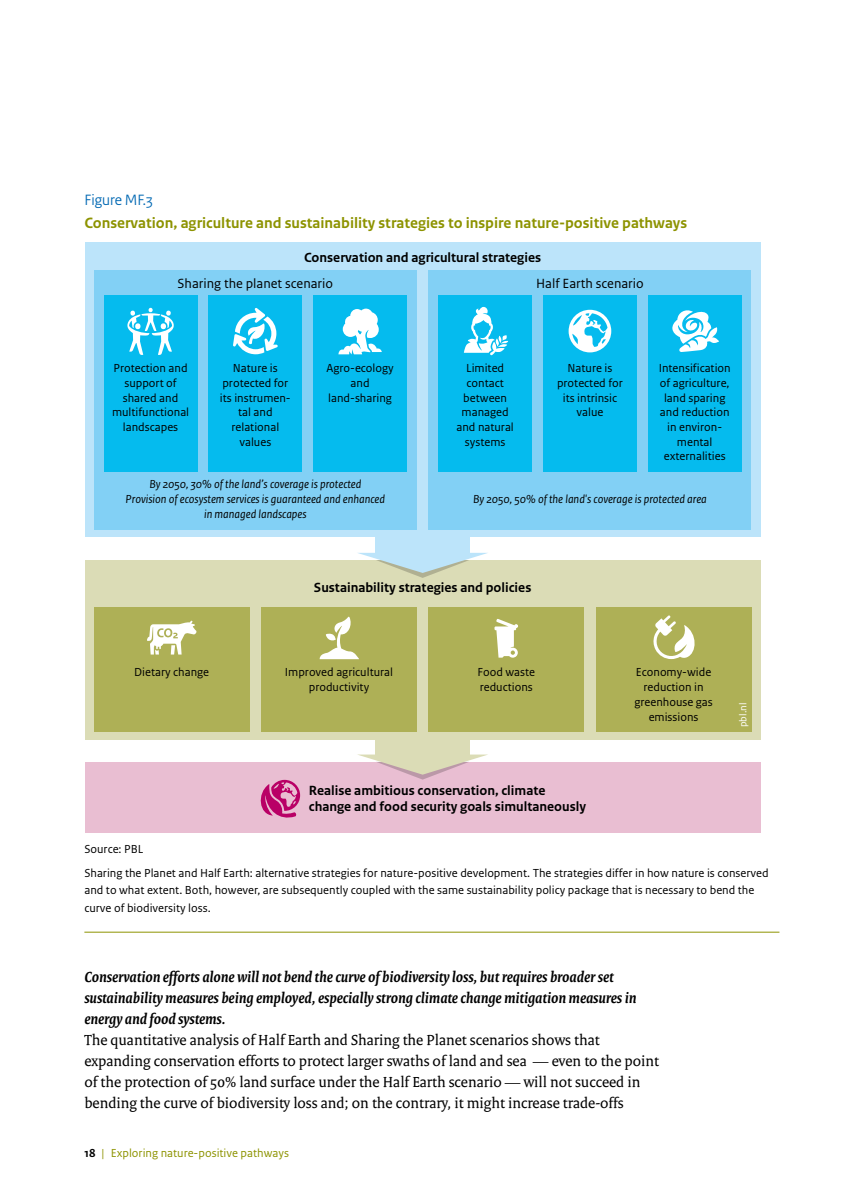
<style>
.page{position:relative;width:844px;height:1191px;background:#fff}
.page>*{position:absolute;margin:0;border:0;box-sizing:border-box;transform-origin:0 0}
.P_Broodtekst_Serif{font:15.75px/21px "Rijksoverheid Serif";color:#000}
.P_PBL_Tussenkop_curs{font:italic 700 15.75px/21px "Rijksoverheid Serif";color:#000}
.t1{font:15.75px "Rijksoverheid Sans Text Bold 3";color:#8d9300}
._07_PBL_Tabel_Figuur{font:15.75px "Rijksoverheid Sans Heading";color:#0068b3}
.t2{font:14px/16.8px "Rijksoverheid Sans Text Bold 3";color:#000}
.t3{font:14px "Rijksoverheid Sans Text Regular 3";color:#000}
.t4{font:12.25px/14.7px "Rijksoverheid Sans Text Regular 3";color:#000;text-align:center}
.P_Fotobijschrift{font:12.25px/17.5px "Rijksoverheid Sans Text";color:#000}
.t5{font:italic 12.25px/14.7px "Rijksoverheid Sans Text";color:#000;text-align:center}
.t6{font:12.25px "Rijksoverheid Sans Text";color:#8d9300}
.t7{font:10.5px "Rijksoverheid Sans Text Regular 3";color:#fff}
.s1{font-weight:700;color:#000}
</style>
<div class="page">
<hr style="left:84px;top:931px;width:695px;height:1px;background:#8d9300">
<div style="left:85px;top:242px;width:675px;height:295px;background:#bce4fa"></div>
<div style="left:85px;top:560px;width:675px;height:179px;background:#dbdcb6"></div>
<div style="left:94px;top:270px;width:322px;height:259px;background:#82d0f5"></div>
<div style="left:104px;top:296px;width:93px;height:176px;background:#05bbee"></div>
<div style="left:209px;top:296px;width:93px;height:176px;background:#05bbee"></div>
<div style="left:313px;top:296px;width:93px;height:176px;background:#05bbee"></div>
<div style="left:428px;top:270px;width:323px;height:259px;background:#82d0f5"></div>
<svg style="left:233px;top:308px;width:45px;height:46px"></svg>
<svg style="left:127px;top:308px;width:47px;height:47px"></svg>
<div style="left:438px;top:296px;width:93px;height:176px;background:#05bbee"></div>
<div style="left:543px;top:296px;width:93px;height:176px;background:#05bbee"></div>
<div style="left:648px;top:296px;width:93px;height:176px;background:#05bbee"></div>
<svg style="left:463px;top:307px;width:45px;height:48px"></svg>
<svg style="left:568px;top:310px;width:43px;height:42px"></svg>
<svg style="left:672px;top:310px;width:47px;height:42px"></svg>
<svg style="left:338px;top:309px;width:43px;height:45px"></svg>
<div style="left:375px;top:537px;width:94px;height:16px;background:#bce4fa"></div>
<div style="left:94px;top:607px;width:155px;height:125px;background:#aeb056"></div>
<div style="left:261px;top:607px;width:155px;height:125px;background:#aeb056"></div>
<div style="left:428px;top:607px;width:156px;height:125px;background:#aeb056"></div>
<div style="left:595px;top:607px;width:156px;height:125px;background:#aeb056"></div>
<svg style="left:358px;top:553px;width:129px;height:25px"></svg>
<div style="left:85px;top:762px;width:675px;height:70px;background:#e9bed2"></div>
<div style="left:375px;top:739px;width:94px;height:15px;background:#dbdcb6"></div>
<svg style="left:357px;top:754px;width:131px;height:25px"></svg>
<svg style="left:147px;top:620px;width:50px;height:34px"></svg>
<svg style="left:494px;top:619px;width:24px;height:38px"></svg>
<svg style="left:653px;top:615px;width:42px;height:44px"></svg>
<svg style="left:319px;top:616px;width:40px;height:43px"></svg>
<svg style="left:260px;top:780px;width:40px;height:38px"></svg>
<p class="_07_PBL_Tabel_Figuur" style="left:84px;top:190px;width:70px">Figure MF.3</p>
<p class="t1" style="left:84px;top:214px;width:604px">Conservation, agriculture and sustainability strategies to inspire nature-positive pathways</p>
<p class="t2" style="left:304px;top:249px;width:238px">Conservation and agricultural strategies</p>
<p class="t3" style="left:177px;top:275px;width:157px">Sharing the planet scenario</p>
<p class="t3" style="left:536px;top:275px;width:109px">Half Earth scenario</p>
<p class="t4" style="left:112px;top:361px;width:79px">Protection and support of shared and multifunctional landscapes</p>
<p class="t4" style="left:557px;top:361px;width:67px">Nature is protected for its intrinsic value</p>
<p class="t4" style="left:658px;top:361px;width:73px">Intensification of agriculture, land sparing and reduction in environ&shy;mental externalities</p>
<p class="t5" style="left:473px;top:492px;width:235px">By 2050, 50% of the land's coverage is protected area</p>
<p class="t4" style="left:326px;top:361px;width:69px">Agro-ecology and land-sharing</p>
<p class="t4" style="left:456px;top:361px;width:59px">Limited contact between managed and natural systems</p>
<p class="t4" style="left:220px;top:361px;width:72px">Nature is protected for its instrumen&shy;tal and relational values</p>
<p class="t5" style="left:126px;top:477px;width:261px">By 2050, 30% of the land’s coverage is protected<br>Provision of ecosystem services is guaranteed and enhanced in managed landscapes</p>
<p class="t2" style="left:314px;top:579px;width:219px">Sustainability strategies and policies</p>
<p class="t4" style="left:134px;top:665px;width:76px">Dietary change</p>
<p class="t4" style="left:285px;top:665px;width:110px">Improved agricultural productivity</p>
<p class="t4" style="left:477px;top:665px;width:59px;text-align:left">Food waste reductions</p>
<p class="t4" style="left:634px;top:665px;width:80px">Economy-wide reduction in greenhouse gas emissions</p>
<p class="t4" style="left:84px;top:842px;width:60px">Source: PBL</p>
<p class="t2" style="left:309px;top:782px;width:279px">Realise ambitious conservation, climate change and food security goals simultaneously</p>
<p class="t7" style="left:736px;top:727px;width:26px;rotate:-90deg">pbl.nl</p>
<p class="P_Fotobijschrift" style="left:84px;top:864px;width:685px">Sharing the Planet and Half Earth: alternative strategies for nature-positive development. The strategies differ in how nature is conserved and to what extent. Both, however, are subsequently coupled with the same sustainability policy package that is necessary to bend the curve of biodiversity loss.</p>
<p class="P_PBL_Tussenkop_curs" style="left:84px;top:966px;width:553px">Conservation efforts alone will not bend the curve of biodiversity loss, but requires broader set sustainability measures being employed, especially strong climate change mitigation measures in energy and food systems.</p>
<p class="P_Broodtekst_Serif" style="left:84px;top:1029px;width:576px">The quantitative analysis of Half Earth and Sharing the Planet scenarios shows that expanding conservation efforts to protect larger swaths of land and sea — even to the point of the protection of 50% land surface under the Half Earth scenario — will not succeed in bending the curve of biodiversity loss and; on the contrary, it might increase trade-offs</p>
<p class="t6" style="left:84px;top:1145px;width:206px"><span class="s1">18</span> | Exploring nature-positive pathways</p>
</div>
